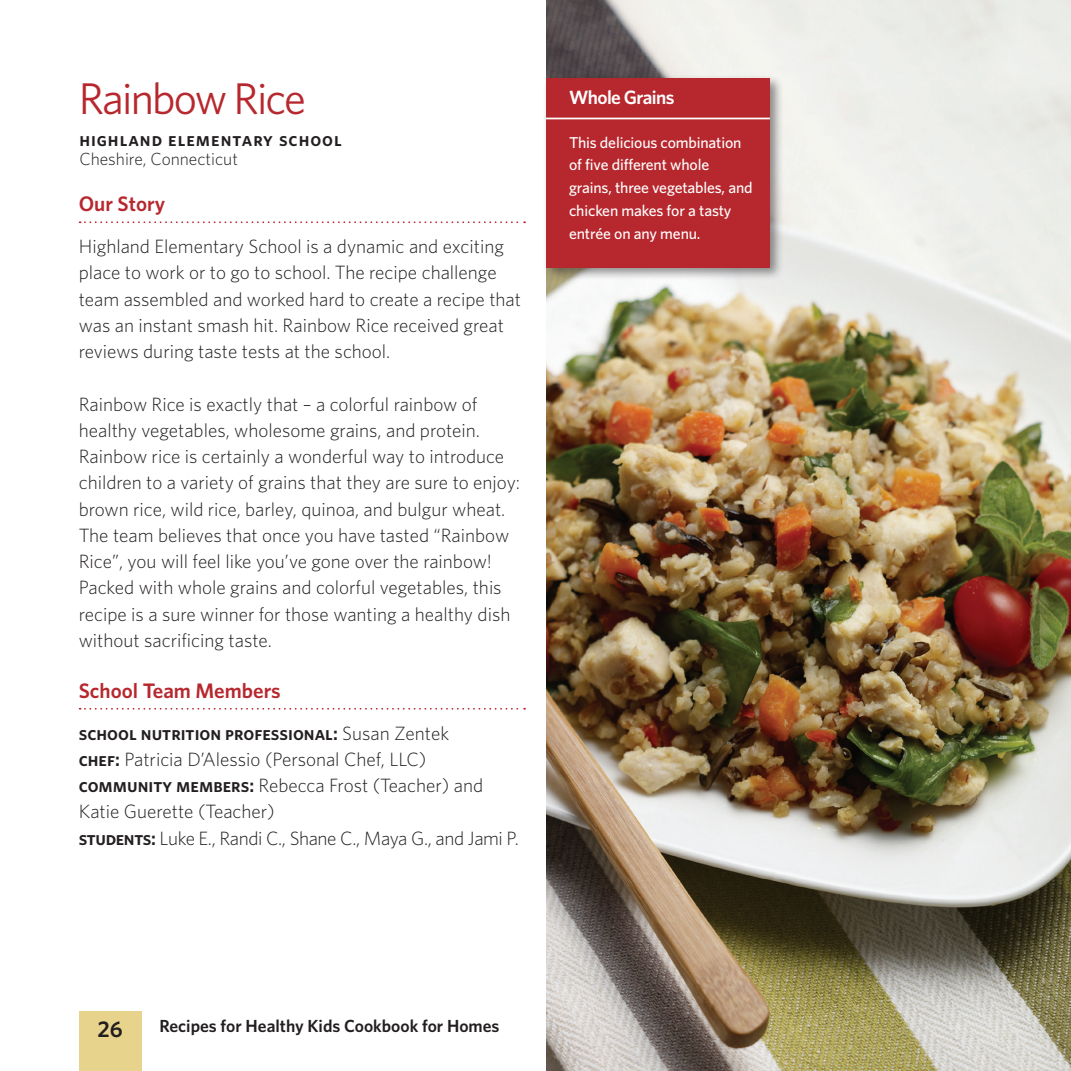
<style>
.page{position:relative;width:1071px;height:1071px;background:#fff}
.page>*{position:absolute;margin:0;border:0;box-sizing:border-box;transform-origin:0 0}
.t1{font:44.45px "Whitney HTF";letter-spacing:-.04em;color:#b7282e}
.t2{font:600 22.75px "Whitney HTF";color:#231f20}
.Sub1{font:600 21px "Whitney HTF";color:#b7282e}
.t3{font:300 19.25px/26.2px "Whitney HTF";color:#231f20}
.t4{font:300 19.25px "Whitney HTF";letter-spacing:-.02em;color:#231f20}
.t5{font:19.25px "Whitney HTF Semi Bold SC";color:#231f20}
.t6{font:19.25px "Whitney HTF Semi Bold SC";letter-spacing:.05em;color:#231f20}
.t7{font:600 19.25px "Whitney HTF";letter-spacing:-.03em;color:#fff}
.t8{font:600 17.5px "Whitney HTF";color:#231f20}
.t9{font:300 17.5px "Whitney HTF";color:#231f20}
.t10{font:500 15.75px/22.8px "Whitney HTF";letter-spacing:-.01em;color:#fff}
.s1{font-family:"Whitney HTF";font-weight:300}
.s2{font-family:"Whitney HTF Semi Bold SC";font-weight:400}
</style>
<div class="page">
<div style="left:79px;top:1011px;width:63px;height:60px;background:#e7d38c"></div>
<img style="left:546px;top:0;width:525px;height:1071px">
<svg style="left:80px;top:221px;width:445px;height:2px"></svg>
<svg style="left:80px;top:708px;width:445px;height:2px"></svg>
<div style="left:542px;top:74px;width:242px;height:207px;background:#231f20;opacity:.5"></div>
<div style="left:546px;top:78px;width:224px;height:189px;background:#b7282e"></div>
<hr style="left:546px;top:118px;width:224px;height:1px;background:#fff">
<p class="t1" style="left:79px;top:72px;width:229px">Rainbow Rice</p>
<p class="t6" style="left:79px;top:127px;width:264px">highland elementary school</p>
<p class="t9" style="left:79px;top:149px;width:160px">Cheshire, Connecticut</p>
<p class="Sub1" style="left:79px;top:191px;width:88px">Our Story</p>
<p class="t3" style="left:79px;top:233px;width:444px">Highland Elementary School is a dynamic and exciting place to work or to go to school. The recipe challenge team assembled and worked hard to create a recipe that was an instant smash hit. Rainbow Rice received great reviews during taste tests at the school.</p>
<p class="t3" style="left:79px;top:390px;width:443px">Rainbow Rice is exactly that – a colorful rainbow of healthy vegetables, wholesome grains, and protein.<br>Rainbow rice is certainly a wonderful way to introduce children to a variety of grains that they are sure to enjoy: brown rice, wild rice, barley, quinoa, and bulgur wheat.<br>The team believes that once you have tasted “Rainbow Rice”, you will feel like you’ve gone over the rainbow!<br>Packed with whole grains and colorful vegetables, this recipe is a sure winner for those wanting a healthy dish without sacrificing taste.</p>
<p class="Sub1" style="left:79px;top:677px;width:204px">School Team Members</p>
<p class="t5" style="left:79px;top:721px;width:372px">school nutrition professional: <span class="s1">Susan Zentek</span></p>
<p class="t3" style="left:79px;top:746px;width:349px"><span class="s2">chef:</span> Patricia D’Alessio (Personal Chef, LLC)</p>
<p class="t3" style="left:79px;top:772px;width:406px"><span class="s2">community members:</span> Rebecca Frost (Teacher) and<br>Katie Guerette (Teacher)</p>
<p class="t4" style="left:79px;top:827px;width:442px"><span class="s2">students:</span> Luke E., Randi C., Shane C., Maya G., and Jami P.</p>
<p class="t7" style="left:569px;top:85px;width:107px">Whole Grains</p>
<p class="t10" style="left:569px;top:130px;width:185px">This delicious combination of five different whole grains, three vegetables, and chicken makes for a tasty entrée on any menu.</p>
<p class="t2" style="left:98px;top:1015px;width:27px">26</p>
<p class="t8" style="left:159px;top:1016px;width:342px">Recipes for Healthy Kids Cookbook for Homes</p>
</div>
